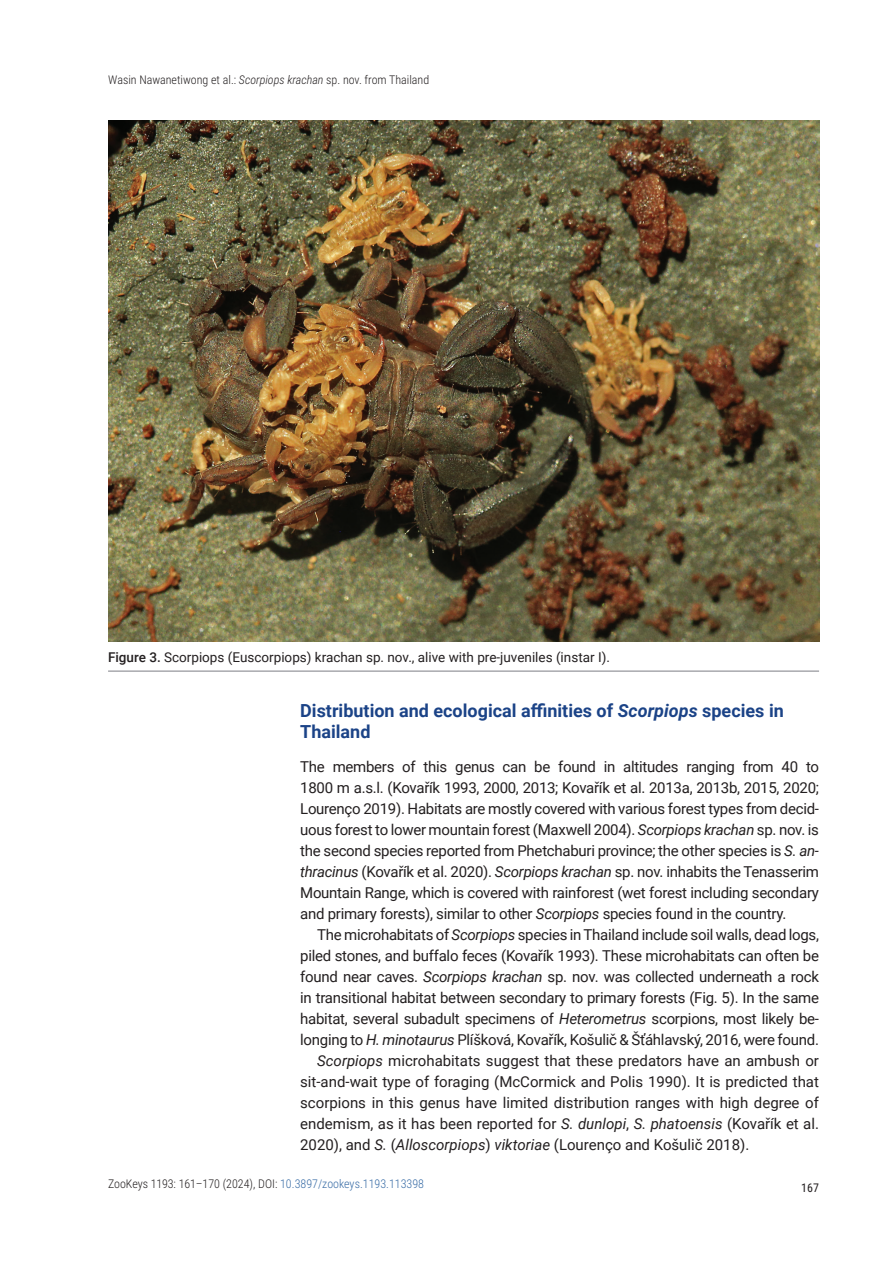
<style>
.page{position:relative;width:893px;height:1263px;background:#fff}
.page>*{position:absolute;margin:0;border:0;box-sizing:border-box;transform-origin:0 0}
.t1{font:700 18px/21px "Roboto";color:#1b4387}
.t2{font:15px/21px "Roboto";letter-spacing:-.015em;color:#231f20;text-align:justify}
.t3{font:13.5px "Roboto";color:#231f20}
.t4{font:300 12px "Roboto Condensed";color:#231f20}
.t5{font:12px "Roboto Condensed";color:#231f20}
.s1{font-style:italic}
.s2{font-weight:500}
.s3{color:#376ba5}
</style>
<div class="page">
<img style="left:108px;top:121px;width:711px;height:520px">
<hr style="left:108px;top:670px;width:711px;height:2px;background:#a8a9ad">
<p class="t4" style="left:108px;top:71px;width:322px">Wasin Nawanetiwong et al.: <span class="s1">Scorpiops krachan</span> sp. nov. from Thailand</p>
<p class="t3" style="left:108px;top:648px;width:503px"><span class="s2">Figure 3.</span> Scorpiops (Euscorpiops) krachan sp. nov., alive with pre-juveniles (instar I).</p>
<p class="t1" style="left:300px;top:700px;width:485px">Distribution and ecological affinities of <span class="s1">Scorpiops</span> species in<br>Thailand</p>
<p class="t2" style="left:300px;top:755px;width:520px">The members of this genus can be found in altitudes ranging from 40 to 1800 m a.s.l. (Kovařík 1993, 2000, 2013; Kovařík et al. 2013a, 2013b, 2015, 2020; Lourenço 2019). Habitats are mostly covered with various forest types from decid&shy;uous forest to lower mountain forest (Maxwell 2004). <span class="s1">Scorpiops krachan</span> sp. nov. is the second species reported from Phetchaburi province; the other species is <span class="s1">S. an&shy;thracinus</span> (Kovařík et al. 2020). <span class="s1">Scorpiops krachan</span> sp. nov. inhabits the Tenasserim Mountain Range, which is covered with rainforest (wet forest including secondary and primary forests), similar to other <span class="s1">Scorpiops</span> species found in the country.</p>
<p class="t2" style="left:317px;top:923px;width:503px">The microhabitats of <span class="s1">Scorpiops</span> species in Thailand include soil walls, dead logs,</p>
<p class="t2" style="left:300px;top:944px;width:520px">piled stones, and buffalo feces (Kovařík 1993). These microhabitats can often be</p>
<p class="t2" style="left:300px;top:965px;width:520px">found near caves. <span class="s1">Scorpiops krachan</span> sp. nov. was collected underneath a rock</p>
<p class="t2" style="left:300px;top:986px;width:520px">in transitional habitat between secondary to primary forests (Fig. 5). In the same</p>
<p class="t2" style="left:300px;top:1007px;width:520px">habitat, several subadult specimens of <span class="s1">Heterometrus</span> scorpions, most likely be-</p>
<p class="t2" style="left:300px;top:1028px;width:520px">longing to <span class="s1">H. minotaurus</span> Plíšková, Kovařík, Košulič &amp; Šťáhlavský, 2016, were found.</p>
<p class="t2" style="left:317px;top:1049px;width:503px"><span class="s1">Scorpiops</span> microhabitats suggest that these predators have an ambush or</p>
<p class="t2" style="left:300px;top:1070px;width:520px">sit-and-wait type of foraging (McCormick and Polis 1990). It is predicted that</p>
<p class="t2" style="left:300px;top:1091px;width:520px">scorpions in this genus have limited distribution ranges with high degree of</p>
<p class="t2" style="left:300px;top:1112px;width:520px">endemism, as it has been reported for <span class="s1">S. dunlopi</span>, <span class="s1">S. phatoensis</span> (Kovařík et al.</p>
<p class="t2" style="left:300px;top:1133px;width:451px">2020), and <span class="s1">S.</span> (<span class="s1">Alloscorpiops</span>) <span class="s1">viktoriae</span> (Lourenço and Košulič 2018).</p>
<p class="t4" style="left:108px;top:1175px;width:318px">ZooKeys 1193: 161–170 (2024), DOI: <span class="s3">10.3897/zookeys.1193.113398</span></p>
<p class="t5" style="left:801px;top:1179px;width:19px">167</p>
</div>
